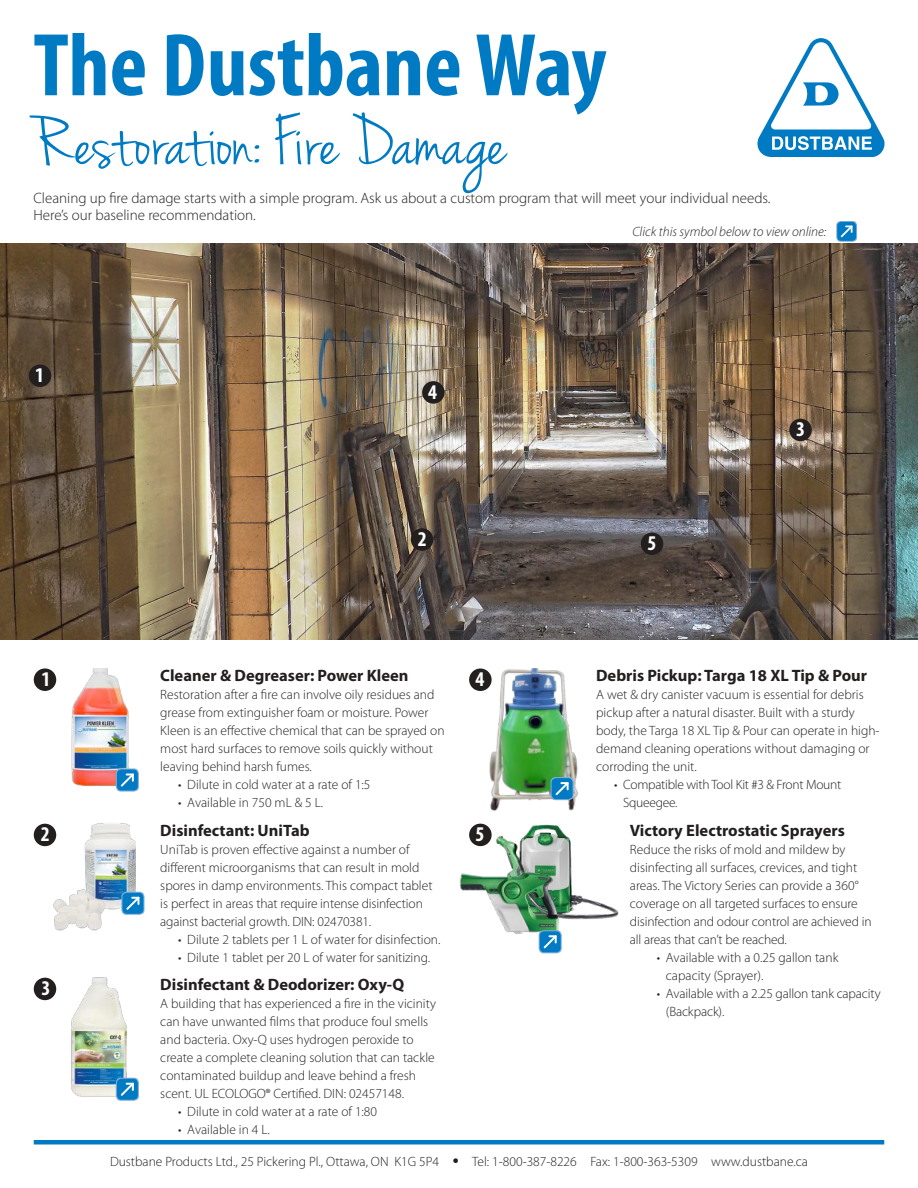
<style>
.page{position:relative;width:918px;height:1188px;background:#fff}
.page>*{position:absolute;margin:0;border:0;box-sizing:border-box;transform-origin:0 0}
.t1{font:700 condensed 90px "Myriad Pro";color:#007bc3}
.t2{font:75px "Jenna Sue";color:#007bc3}
.t3{font:700 condensed 21px "Myriad Pro";color:#fff}
.t4{font:700 16.5px "Myriad Pro";color:#241f1f}
.t5{font:300 15px/16.5px "Myriad Pro";color:#241f1f}
.t6{font:300 13.5px/18px "Myriad Pro";color:#241f1f}
.t7{font:300 13.5px/18px "Myriad Pro";letter-spacing:-.02em;color:#241f1f}
.t8{font:italic 300 13.5px "Myriad Pro";color:#241f1f}
.s1{font-weight:900;font-size:16.5px}
</style>
<div class="page">
<hr style="left:34px;top:1140px;width:850px;height:4px;background:#007bc3">
<svg style="left:757px;top:38px;width:128px;height:119px"></svg>
<img style="left:0;top:243px;width:918px;height:396px">
<div style="left:789px;top:419px;width:23px;height:22px;background:#241f1f;border-radius:50%"></div>
<div style="left:411px;top:528px;width:22px;height:23px;background:#241f1f;border-radius:50%"></div>
<div style="left:641px;top:532px;width:22px;height:23px;background:#241f1f;border-radius:50%"></div>
<div style="left:29px;top:364px;width:22px;height:23px;background:#241f1f;border-radius:50%"></div>
<div style="left:422px;top:381px;width:23px;height:23px;background:#241f1f;border-radius:50%"></div>
<div style="left:469px;top:824px;width:23px;height:22px;background:#241f1f;border-radius:50%"></div>
<img style="left:491px;top:824px;width:128px;height:96px">
<img style="left:459px;top:850px;width:103px;height:104px">
<div style="left:34px;top:978px;width:22px;height:22px;background:#241f1f;border-radius:50%"></div>
<img style="left:71px;top:977px;width:62px;height:120px">
<div style="left:34px;top:668px;width:22px;height:23px;background:#241f1f;border-radius:50%"></div>
<img style="left:71px;top:668px;width:58px;height:120px">
<img style="left:485px;top:668px;width:94px;height:143px">
<div style="left:469px;top:669px;width:23px;height:22px;background:#241f1f;border-radius:50%"></div>
<img style="left:44px;top:823px;width:92px;height:108px">
<div style="left:34px;top:824px;width:22px;height:22px;background:#241f1f;border-radius:50%"></div>
<svg style="left:836px;top:221px;width:21px;height:21px"></svg>
<div style="left:837px;top:222px;width:19px;height:19px;background:#007bc3;border-radius:4px"></div>
<svg style="left:841px;top:226px;width:12px;height:11px"></svg>
<svg style="left:539px;top:930px;width:23px;height:23px"></svg>
<div style="left:540px;top:931px;width:21px;height:21px;background:#007bc3;border-radius:4px"></div>
<svg style="left:544px;top:935px;width:13px;height:13px"></svg>
<svg style="left:116px;top:1078px;width:23px;height:23px"></svg>
<div style="left:117px;top:1079px;width:21px;height:21px;background:#007bc3;border-radius:4px"></div>
<svg style="left:121px;top:1083px;width:13px;height:13px"></svg>
<svg style="left:116px;top:768px;width:23px;height:24px"></svg>
<div style="left:117px;top:770px;width:21px;height:21px;background:#007bc3;border-radius:4px"></div>
<svg style="left:121px;top:774px;width:13px;height:13px"></svg>
<svg style="left:551px;top:777px;width:23px;height:23px"></svg>
<div style="left:552px;top:778px;width:21px;height:21px;background:#007bc3;border-radius:4px"></div>
<svg style="left:556px;top:782px;width:13px;height:13px"></svg>
<svg style="left:121px;top:892px;width:24px;height:23px"></svg>
<div style="left:122px;top:893px;width:21px;height:21px;background:#007bc3;border-radius:4px"></div>
<svg style="left:126px;top:897px;width:13px;height:13px"></svg>
<h1 class="t1" style="left:33px;top:9px;width:575px">The Dustbane Way</h1>
<h2 class="t2" style="left:33px;top:99px;width:475px">Restoration: Fire Damage</h2>
<p class="t5" style="left:33px;top:190px;width:739px">Cleaning up fire damage starts with a simple program. Ask us about a custom program that will meet your individual needs.<br>Here’s our baseline recommendation.</p>
<h3 class="t3" style="left:35px;top:362px;width:10px">1</h3>
<h3 class="t3" style="left:428px;top:379px;width:10px">4</h3>
<p class="t8" style="left:632px;top:224px;width:196px">Click this symbol below to view online:</p>
<h3 class="t3" style="left:796px;top:416px;width:10px">3</h3>
<h3 class="t3" style="left:418px;top:526px;width:10px">2</h3>
<h3 class="t3" style="left:648px;top:530px;width:10px">5</h3>
<p class="t4" style="left:160px;top:665px;width:250px">Cleaner &amp; Degreaser: Power Kleen</p>
<p class="t6" style="left:160px;top:685px;width:286px">Restoration after a fire can involve oily residues and grease from extinguisher foam or moisture. Power Kleen is an effective chemical that can be sprayed on most hard surfaces to remove soils quickly without leaving behind harsh fumes.</p>
<p class="t6" style="left:178px;top:775px;width:194px">• Dilute in cold water at a rate of 1:5</p>
<p class="t6" style="left:178px;top:793px;width:146px">• Available in 750 mL &amp; 5 L.</p>
<h3 class="t3" style="left:41px;top:666px;width:10px">1</h3>
<h3 class="t3" style="left:475px;top:666px;width:10px">4</h3>
<p class="t4" style="left:596px;top:665px;width:273px">Debris Pickup: Targa 18 XL Tip &amp; Pour</p>
<p class="t6" style="left:596px;top:685px;width:285px">A wet &amp; dry canister vacuum is essential for debris pickup after a natural disaster. Built with a sturdy body, the Targa 18 XL Tip &amp; Pour can operate in high&shy;demand cleaning operations without damaging or corroding the unit.</p>
<p class="t7" style="left:623px;top:775px;width:220px;text-indent:-9px">• Compatible with Tool Kit #3 &amp; Front Mount<br>Squeegee.</p>
<p class="t4" style="left:160px;top:820px;width:151px">Disinfectant: UniTab</p>
<p class="t6" style="left:160px;top:840px;width:274px">UniTab is proven effective against a number of different microorganisms that can result in mold spores in damp environments. This compact tablet is perfect in areas that require intense disinfection against bacterial growth. DIN: 02470381.</p>
<p class="t6" style="left:178px;top:930px;width:264px">• Dilute 2 tablets per 1 L of water for disinfection.</p>
<p class="t6" style="left:178px;top:948px;width:253px">• Dilute 1 tablet per 20 L of water for sanitizing.</p>
<p class="t4" style="left:630px;top:820px;width:216px">Victory Electrostatic Sprayers</p>
<p class="t6" style="left:630px;top:840px;width:243px">Reduce the risks of mold and mildew by disinfecting all surfaces, crevices, and tight areas. The Victory Series can provide a 360° coverage on all targeted surfaces to ensure disinfection and odour control are achieved in all areas that can’t be reached.</p>
<p class="t6" style="left:666px;top:948px;width:174px;text-indent:-9px">• Available with a 0.25 gallon tank capacity (Sprayer).</p>
<p class="t6" style="left:666px;top:984px;width:216px;text-indent:-9px">• Available with a 2.25 gallon tank capacity (Backpack).</p>
<h3 class="t3" style="left:41px;top:821px;width:10px">2</h3>
<h3 class="t3" style="left:475px;top:821px;width:10px">5</h3>
<p class="t4" style="left:160px;top:974px;width:245px">Disinfectant &amp; Deodorizer: Oxy-Q</p>
<p class="t6" style="left:160px;top:994px;width:277px">A building that has experienced a fire in the vicinity can have unwanted films that produce foul smells and bacteria. Oxy-Q uses hydrogen peroxide to create a complete cleaning solution that can tackle contaminated buildup and leave behind a fresh scent. UL ECOLOGO® Certified. DIN: 02457148.</p>
<p class="t6" style="left:178px;top:1102px;width:200px">• Dilute in cold water at a rate of 1:80</p>
<p class="t6" style="left:178px;top:1120px;width:93px">• Available in 4 L.</p>
<h3 class="t3" style="left:41px;top:975px;width:10px">3</h3>
<p class="t6" style="left:110px;top:1153px;width:699px">Dustbane Products Ltd., 25 Pickering Pl., Ottawa, ON K1G 5P4 <span class="s1">•</span> Tel: 1-800-387-8226 Fax: 1-800-363-5309 www.dustbane.ca</p>
</div>
